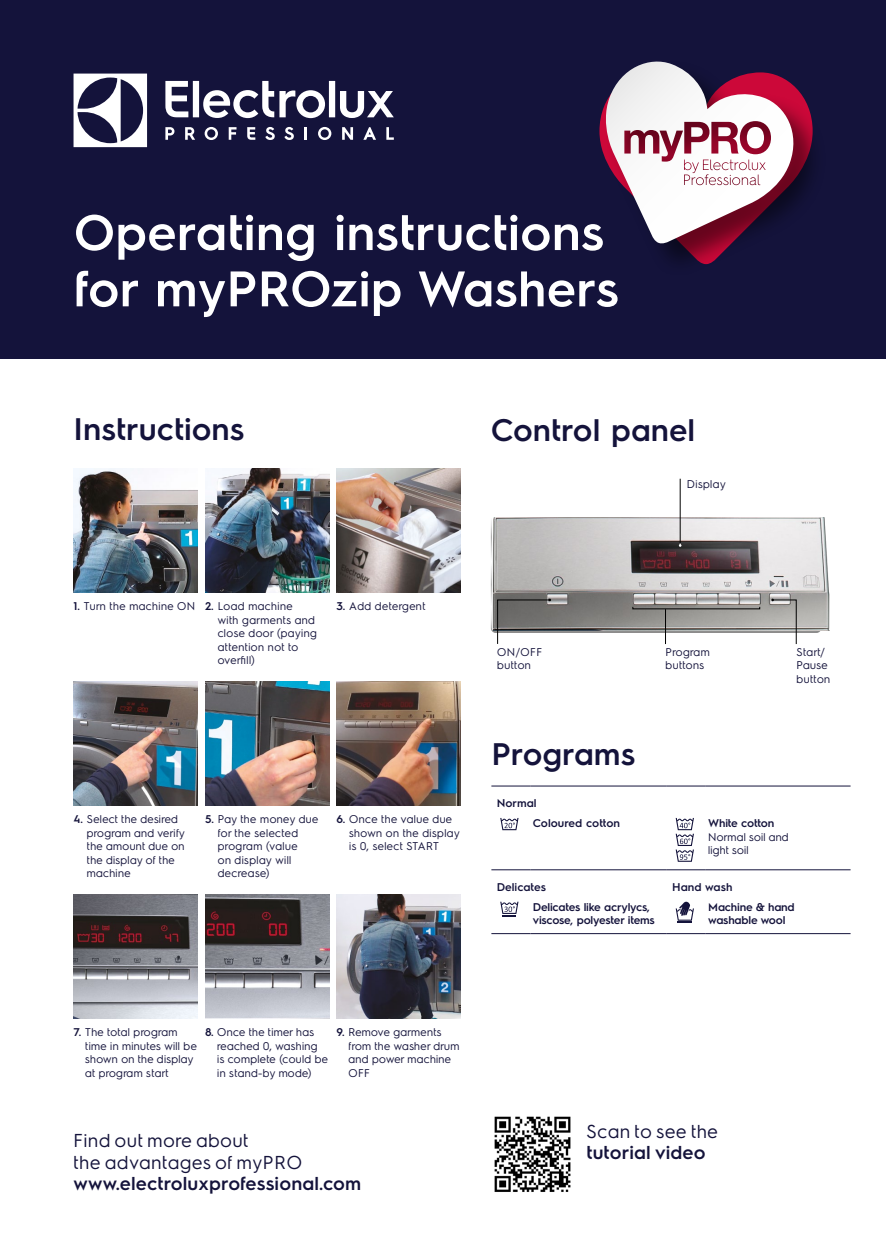
<style>
.page{position:relative;width:886px;height:1241px;background:#fff}
.page>*{position:absolute;margin:0;border:0;box-sizing:border-box;transform-origin:0 0}
.t1{font:600 50px/56.2px "Electrolux Sans";color:#fff}
.t2{font:600 31.25px "Electrolux Sans";color:#14133b}
.t3{font:18.75px/21.2px "Electrolux Sans";letter-spacing:.005em;color:#14133b}
.t4{font:600 18.75px "Electrolux Sans";letter-spacing:.005em;color:#14133b}
.t5{font:11.25px/13.5px "Electrolux Sans";letter-spacing:-.01em;color:#14133b}
.t6{font:600 11.25px/13.5px "Electrolux Sans";letter-spacing:-.02em;color:#14133b}
.t7{font:600 11.25px/19.7px "Electrolux Sans";color:#14133b}
.s1{font-weight:600}
</style>
<div class="page">
<div style="left:0;top:0;width:886px;height:358px;background:#14133b"></div>
<svg style="left:74px;top:74px;width:73px;height:73px"></svg>
<svg style="left:165px;top:81px;width:229px;height:37px"></svg>
<svg style="left:386px;top:127px;width:8px;height:13px"></svg>
<svg style="left:318px;top:127px;width:13px;height:13px"></svg>
<svg style="left:305px;top:127px;width:2px;height:13px"></svg>
<svg style="left:284px;top:127px;width:10px;height:13px"></svg>
<svg style="left:265px;top:127px;width:10px;height:13px"></svg>
<svg style="left:247px;top:127px;width:8px;height:13px"></svg>
<svg style="left:229px;top:127px;width:7px;height:13px"></svg>
<svg style="left:205px;top:127px;width:13px;height:13px"></svg>
<svg style="left:185px;top:127px;width:10px;height:13px"></svg>
<svg style="left:165px;top:127px;width:9px;height:13px"></svg>
<svg style="left:363px;top:127px;width:13px;height:13px"></svg>
<svg style="left:342px;top:127px;width:11px;height:13px"></svg>
<svg style="left:599px;top:61px;width:213px;height:203px"></svg>
<hr style="left:491px;top:785px;width:39px;height:1px;background:#14133b">
<hr style="left:530px;top:785px;width:137px;height:1px;background:#14133b">
<hr style="left:667px;top:785px;width:39px;height:1px;background:#14133b">
<hr style="left:706px;top:785px;width:144px;height:1px;background:#14133b">
<hr style="left:491px;top:869px;width:39px;height:1px;background:#14133b">
<hr style="left:530px;top:869px;width:137px;height:1px;background:#14133b">
<hr style="left:667px;top:869px;width:39px;height:1px;background:#14133b">
<hr style="left:706px;top:869px;width:144px;height:1px;background:#14133b">
<hr style="left:491px;top:933px;width:39px;height:1px;background:#14133b">
<hr style="left:530px;top:933px;width:137px;height:1px;background:#14133b">
<hr style="left:667px;top:933px;width:39px;height:1px;background:#14133b">
<hr style="left:706px;top:933px;width:144px;height:1px;background:#14133b">
<svg style="left:500px;top:818px;width:18px;height:12px"></svg>
<svg style="left:676px;top:817px;width:18px;height:44px"></svg>
<svg style="left:500px;top:901px;width:18px;height:15px"></svg>
<svg style="left:676px;top:901px;width:18px;height:21px"></svg>
<img style="left:74px;top:468px;width:124px;height:124px">
<img style="left:205px;top:468px;width:124px;height:124px">
<img style="left:336px;top:468px;width:124px;height:124px">
<img style="left:205px;top:681px;width:124px;height:124px">
<img style="left:336px;top:681px;width:124px;height:124px">
<img style="left:74px;top:681px;width:124px;height:124px">
<img style="left:205px;top:894px;width:124px;height:123px">
<img style="left:74px;top:894px;width:124px;height:123px">
<img style="left:336px;top:894px;width:124px;height:123px">
<img style="left:494px;top:1116px;width:77px;height:76px">
<img style="left:821px;top:517px;width:9px;height:113px">
<svg style="left:491px;top:514px;width:330px;height:130px;background:#b5b2b2"></svg>
<hr style="left:680px;top:478px;width:1px;height:65px;background:#000">
<div style="left:632px;top:606px;width:128px;height:3px;border:1px solid #000"></div>
<hr style="left:665px;top:609px;width:1px;height:35px;background:#000">
<h1 class="t1" style="left:74px;top:201px;width:547px">Operating instructions for myPROzip Washers</h1>
<h2 class="t2" style="left:74px;top:406px;width:172px">Instructions</h2>
<h2 class="t2" style="left:491px;top:408px;width:206px">Control panel</h2>
<p class="t5" style="left:687px;top:476px;width:41px">Display</p>
<p class="t5" style="left:218px;top:598px;width:101px;text-indent:-144px"><span class="s1">1.</span> Turn the machine ON <span class="s1">2.</span> Load machine<br>with garments and close door (paying attention not to overfill)</p>
<p class="t5" style="left:336px;top:598px;width:91px"><span class="s1">3.</span> Add detergent</p>
<p class="t5" style="left:87px;top:811px;width:100px;text-indent:-13px"><span class="s1">4.</span> Select the desired program and verify the amount due on the display of the machine</p>
<p class="t5" style="left:218px;top:811px;width:102px;text-indent:-13px"><span class="s1">5.</span> Pay the money due for the selected program (value<br>on display will decrease)</p>
<p class="t5" style="left:349px;top:811px;width:112px;text-indent:-13px"><span class="s1">6.</span> Once the value due shown on the display is 0, select START</p>
<p class="t5" style="left:497px;top:644px;width:47px">ON/OFF button</p>
<p class="t5" style="left:665px;top:644px;width:46px">Program buttons</p>
<p class="t5" style="left:796px;top:644px;width:36px">Start/<br>Pause button</p>
<h2 class="t2" style="left:491px;top:732px;width:146px">Programs</h2>
<p class="t7" style="left:533px;top:792px;width:89px;text-indent:-36px">Normal<br>Coloured cotton</p>
<p class="t6" style="left:708px;top:815px;width:67px">White cotton</p>
<p class="t5" style="left:708px;top:829px;width:82px">Normal soil and light soil</p>
<p class="t7" style="left:497px;top:876px;width:51px">Delicates</p>
<p class="t7" style="left:672px;top:876px;width:62px">Hand wash</p>
<p class="t6" style="left:533px;top:899px;width:123px">Delicates like acrylycs, viscose, polyester items</p>
<p class="t6" style="left:708px;top:899px;width:88px">Machine &amp; hand washable wool</p>
<p class="t5" style="left:217px;top:1024px;width:113px;text-indent:-12px"><span class="s1">8.</span> Once the timer has reached 0, washing<br>is complete (could be in stand-by mode)</p>
<p class="t5" style="left:85px;top:1024px;width:114px;text-indent:-12px"><span class="s1">7.</span> The total program time in minutes will be shown on the display at program start</p>
<p class="t5" style="left:348px;top:1024px;width:113px;text-indent:-12px"><span class="s1">9.</span> Remove garments from the washer drum and power machine<br>OFF</p>
<h3 class="t3" style="left:74px;top:1128px;width:231px">Find out more about<br>the advantages of myPRO</h3>
<h3 class="t4" style="left:74px;top:1169px;width:289px">www.electroluxprofessional.com</h3>
<h3 class="t3" style="left:586px;top:1119px;width:134px">Scan to see the</h3>
<h3 class="t4" style="left:586px;top:1139px;width:121px">tutorial video</h3>
</div>
